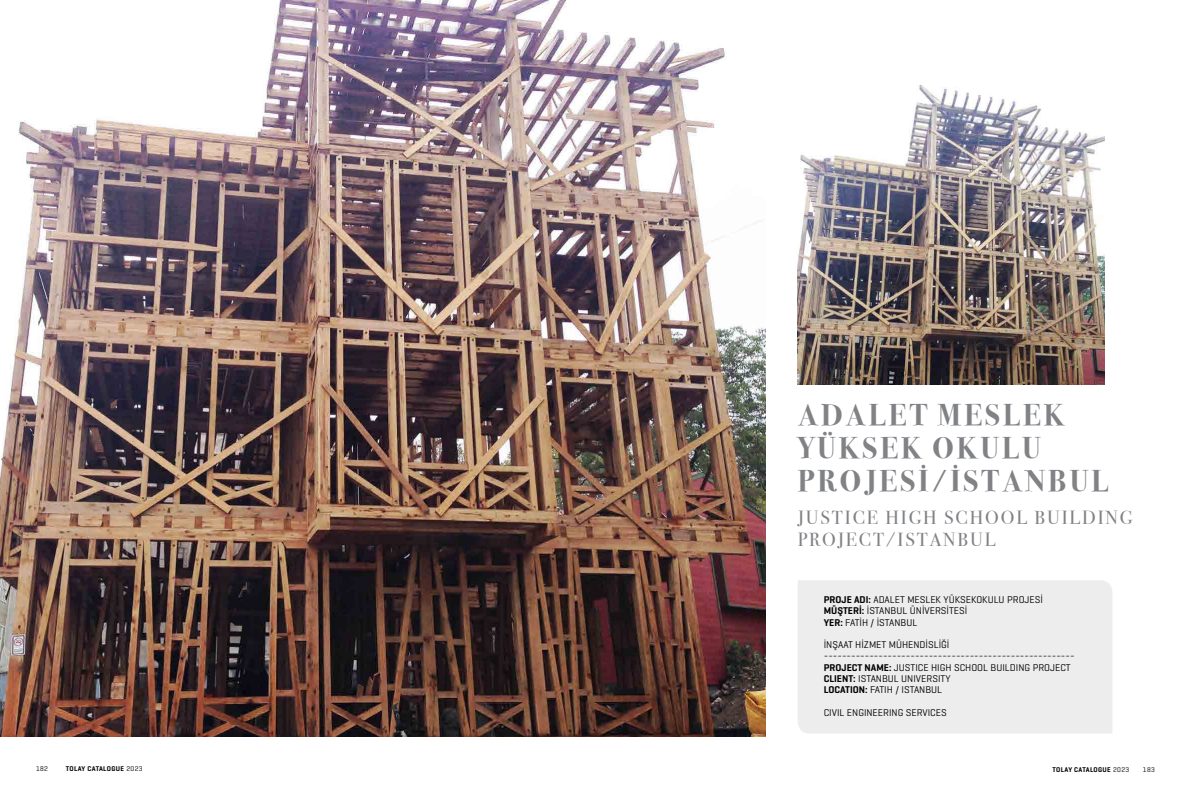
<style>
.page{position:relative;width:1191px;height:794px;background:#fff}
.page>*{position:absolute;margin:0;border:0;box-sizing:border-box;transform-origin:0 0}
.t1{font:700 30px/33px "Bodoni Svty Two ITCTT";letter-spacing:.1em;color:#808285}
.t2{font:19px/22px "Bodoni Svty Two ITCTT";letter-spacing:.1em;color:#808285}
.t3{font:10px/11.2px "Geogrotesque";color:#000}
.t4{font:600 7px "Geogrotesque";letter-spacing:.05em;color:#000}
.t5{font:7px "Geogrotesque";letter-spacing:.05em;color:#000}
.s1{font-weight:600}
.s2{font-weight:400}
</style>
<div class="page">
<img style="left:0;top:0;width:765px;height:736px">
<div style="left:798px;top:580px;width:314px;height:153px;background:#ededee"></div>
<img style="left:797px;top:85px;width:307px;height:300px">
<h1 class="t1" style="left:797px;top:395px;width:312px">ADALET MESLEK<br>YÜKSEK OKULU<br>PROJESİ/İSTANBUL</h1>
<h2 class="t2" style="left:797px;top:504px;width:336px">JUSTICE HIGH SCHOOL BUILDING<br>PROJECT/ISTANBUL</h2>
<p class="t3" style="left:823px;top:594px;width:221px"><span class="s1">PROJE ADI:</span> ADALET MESLEK YÜKSEKOKULU PROJESİ<br><span class="s1">MÜŞTERİ:</span> İSTANBUL ÜNİVERSİTESİ<br><span class="s1">YER:</span> FATİH / İSTANBUL</p>
<p class="t3" style="left:823px;top:639px;width:252px">İNŞAAT HİZMET MÜHENDİSLİĞİ ------------------------------------------------------- <span class="s1">PROJECT NAME:</span> JUSTICE HIGH SCHOOL BUILDING PROJECT <span class="s1">CLIENT:</span> ISTANBUL UNIVERSITY<br><span class="s1">LOCATION:</span> FATIH / ISTANBUL</p>
<p class="t3" style="left:823px;top:706px;width:124px">CIVIL ENGINEERING SERVICES</p>
<p class="t5" style="left:36px;top:764px;width:14px">182</p>
<p class="t4" style="left:66px;top:764px;width:78px">TOLAY CATALOGUE <span class="s2">2023</span></p>
<p class="t4" style="left:1052px;top:765px;width:78px">TOLAY CATALOGUE <span class="s2">2023</span></p>
<p class="t5" style="left:1142px;top:765px;width:14px">183</p>
</div>
